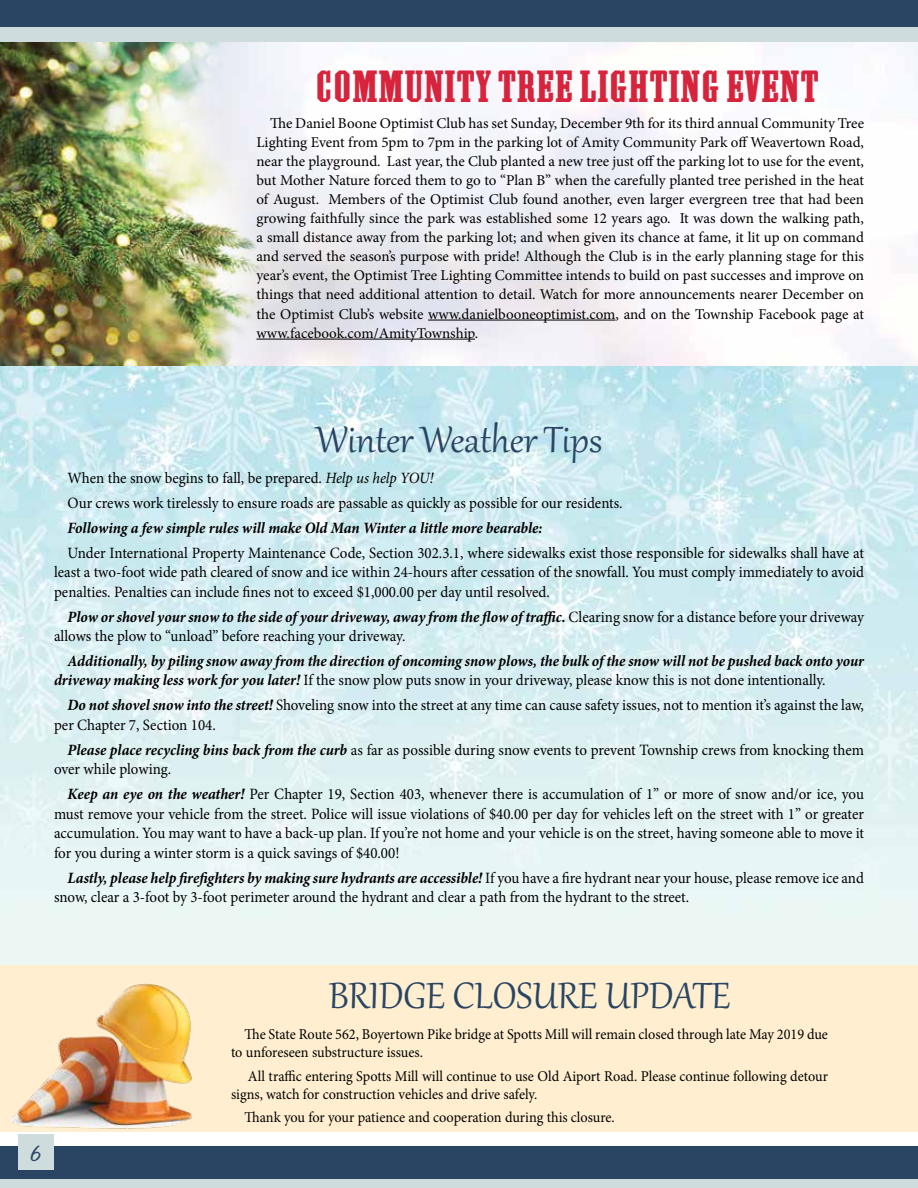
<style>
.page{position:relative;width:918px;height:1188px;background:#fff}
.page>*{position:absolute;margin:0;border:0;box-sizing:border-box;transform-origin:0 0}
.t1{font:45px "Gabriola";color:#2a4563}
.t2{font:45px "Greenwood";color:#d7233b}
.t3{font:24px "Freehand 575 BT Regular B";color:#2a4563}
.t4{font:15.75px/19.5px "Minion Pro";letter-spacing:-.005em;color:#000;scale:.95 1}
.t5{font:italic 700 15.75px/19.5px "Minion Pro";letter-spacing:-.005em;color:#000;scale:.95 1}
.t6{font:15px/19px "Minion Pro";color:#000;text-align:justify}
.t7{font:15px/18px "Minion Pro";color:#000;scale:.95 1}
.s1{font-style:italic}
.s2{font-weight:700;font-style:italic}
.s3{font-weight:400;font-style:normal}
</style>
<div class="page">
<div style="left:0;top:1146px;width:918px;height:33px;background:#2a4563"></div>
<div style="left:0;top:1179px;width:918px;height:9px;background:#cedcde"></div>
<div style="left:0;top:0;width:918px;height:32px;background:#2a4563"></div>
<div style="left:0;top:27px;width:918px;height:15px;background:#cedcde"></div>
<div style="left:18px;top:1134px;width:36px;height:36px;background:#cedcde"></div>
<img style="left:0;top:366px;width:918px;height:600px">
<div style="left:0;top:966px;width:918px;height:166px;background:#ffefd0"></div>
<img style="left:11px;top:984px;width:181px;height:145px">
<img style="left:0;top:42px;width:297px;height:324px">
<hr style="left:428px;top:320px;width:188px;height:1px;background:#000">
<hr style="left:256px;top:339px;width:219px;height:1px;background:#000">
<h1 class="t2" style="left:315px;top:61px;width:506px">COMMUNITY TREE LIGHTING EVENT</h1>
<p class="t6" style="left:256px;top:114px;width:609px;text-indent:14px">The Daniel Boone Optimist Club has set Sunday, December 9th for its third annual Community Tree Lighting Event from 5pm to 7pm in the parking lot of Amity Community Park off Weavertown Road, near the playground. Last year, the Club planted a new tree just off the parking lot to use for the event, but Mother Nature forced them to go to “Plan B” when the carefully planted tree perished in the heat of August. Members of the Optimist Club found another, even larger evergreen tree that had been growing faithfully since the park was established some 12 years ago. It was down the walking path, a small distance away from the parking lot; and when given its chance at fame, it lit up on command and served the season’s purpose with pride! Although the Club is in the early planning stage for this year’s event, the Optimist Tree Lighting Committee intends to build on past successes and improve on things that need additional attention to detail. Watch for more announcements nearer December on the Optimist Club’s website www.danielbooneoptimist.com, and on the Township Facebook page at www.facebook.com/AmityTownship.</p>
<h1 class="t1" style="left:316px;top:410px;width:288px">Winter Weather Tips</h1>
<p class="t4" style="left:68px;top:466px;width:586px;line-height:24.9px">When the snow begins to fall, be prepared. <span class="s1">Help us help YOU!<br></span>Our crews work tirelessly to ensure roads are passable as quickly as possible for our residents.</p>
<p class="t5" style="left:68px;top:518px;width:501px">Following a few simple rules will make Old Man Winter a little more bearable:</p>
<p class="t4" style="left:54px;top:543px;width:854px;text-align:justify;text-indent:13px">Under International Property Maintenance Code, Section 302.3.1, where sidewalks exist those responsible for sidewalks shall have at least a two-foot wide path cleared of snow and ice within 24-hours after cessation of the snowfall. You must comply immediately to avoid penalties. Penalties can include fines not to exceed $1,000.00 per day until resolved.</p>
<p class="t4" style="left:54px;top:607px;width:854px;text-indent:13px"><span class="s2">Plow or shovel your snow to the side of your driveway, away from the flow of traffic.</span> Clearing snow for a distance before your driveway allows the plow to “unload” before reaching your driveway.</p>
<p class="t5" style="left:54px;top:651px;width:854px;text-indent:13px">Additionally, by piling snow away from the direction of oncoming snow plows, the bulk of the snow will not be pushed back onto your driveway making less work for you later! <span class="s3">If the snow plow puts snow in your driveway, please know this is not done intentionally.</span></p>
<p class="t4" style="left:54px;top:696px;width:854px;text-indent:13px"><span class="s2">Do not shovel snow into the street!</span> Shoveling snow into the street at any time can cause safety issues, not to mention it’s against the law, per Chapter 7, Section 104.</p>
<p class="t4" style="left:54px;top:740px;width:854px;text-indent:13px"><span class="s2">Please place recycling bins back from the curb</span> as far as possible during snow events to prevent Township crews from knocking them over while plowing.</p>
<p class="t4" style="left:54px;top:784px;width:854px;text-align:justify;text-indent:13px"><span class="s2">Keep an eye on the weather!</span> Per Chapter 19, Section 403, whenever there is accumulation of 1” or more of snow and/or ice, you must remove your vehicle from the street. Police will issue violations of $40.00 per day for vehicles left on the street with 1” or greater accumulation. You may want to have a back-up plan. If you’re not home and your vehicle is on the street, having someone able to move it for you during a winter storm is a quick savings of $40.00!</p>
<p class="t4" style="left:54px;top:868px;width:854px;text-indent:13px"><span class="s2">Lastly, please help firefighters by making sure hydrants are accessible!</span> If you have a fire hydrant near your house, please remove ice and snow, clear a 3-foot by 3-foot perimeter around the hydrant and clear a path from the hydrant to the street.</p>
<h2 class="t3" style="left:30px;top:1142px;width:13px">6</h2>
<h1 class="t1" style="left:329px;top:966px;width:403px">BRIDGE CLOSURE UPDATE</h1>
<p class="t7" style="left:231px;top:1026px;width:630px;text-indent:13px">The State Route 562, Boyertown Pike bridge at Spotts Mill will remain closed through late May 2019 due to unforeseen substructure issues.</p>
<p class="t7" style="left:231px;top:1067px;width:630px;text-indent:17px">All traffic entering Spotts Mill will continue to use Old Aiport Road. Please continue following detour signs, watch for construction vehicles and drive safely.</p>
<p class="t7" style="left:244px;top:1108px;width:391px">Thank you for your patience and cooperation during this closure.</p>
</div>
